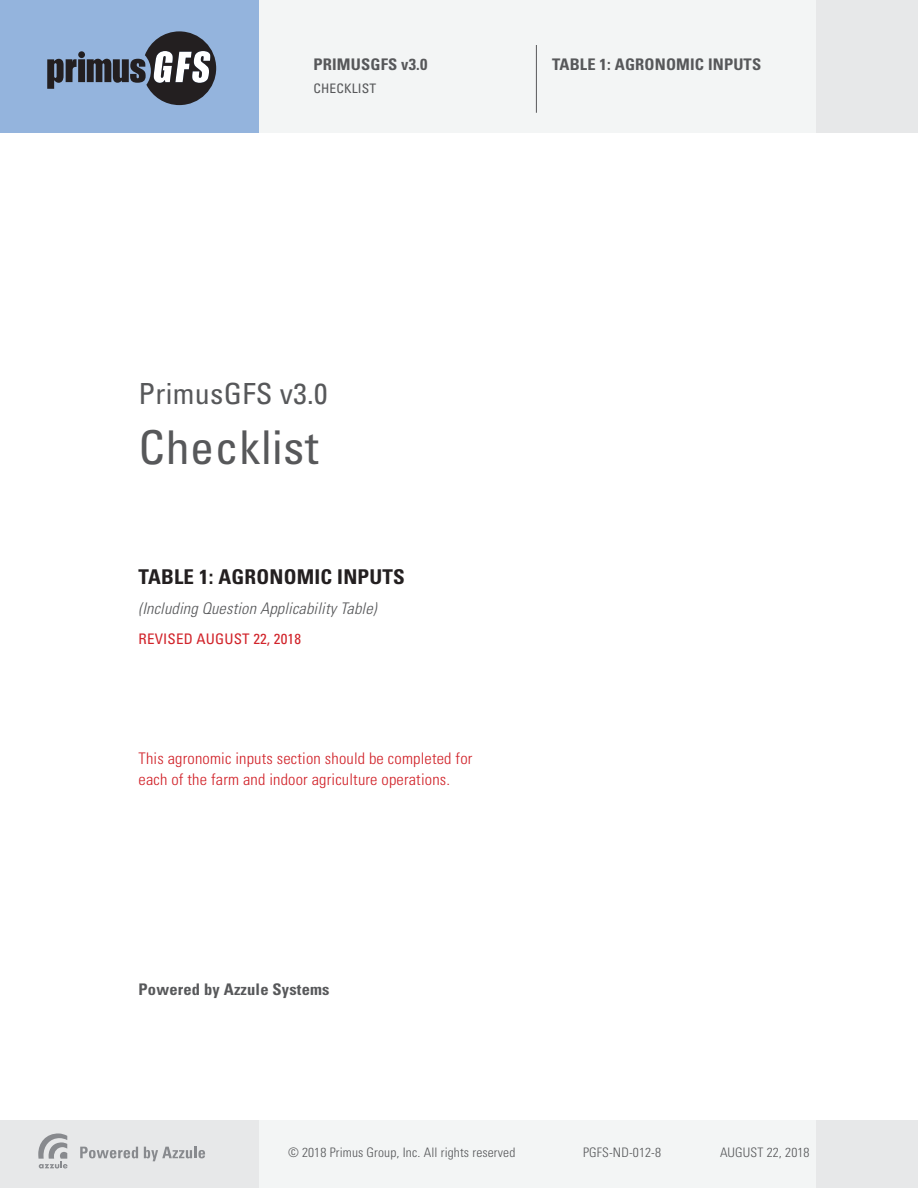
<style>
.page{position:relative;width:918px;height:1188px;background:#fff}
.page>*{position:absolute;margin:0;border:0;box-sizing:border-box;transform-origin:0 0}
.t1{font:condensed 46.5px "Univers LT Std";letter-spacing:.01em;color:#57585a}
.t2{font:condensed 29.1px "Univers LT Std";letter-spacing:.01em;color:#57585a}
.t3{font:700 condensed 20.4px "Univers LT Std";letter-spacing:.01em;color:#231f20}
.t4{font:300 condensed 16.05px/21px "Univers LT Std";letter-spacing:.01em;color:#d1232a}
.t5{font:700 condensed 16.05px "Univers LT Std";letter-spacing:.01em;color:#57585a}
.t6{font:italic 300 condensed 16.05px "Univers LT Std";letter-spacing:.01em;color:#57585a}
.t7{font:condensed 14.55px "Univers LT Std";letter-spacing:.01em;color:#d1232a}
.t8{font:300 condensed 13.05px "Univers LT Std";letter-spacing:.01em;color:#57585a}
.t9{font:condensed 13.05px "Univers LT Std";letter-spacing:.01em;color:#57585a}
</style>
<div class="page">
<div style="left:0;top:1120px;width:918px;height:68px;background:#f3f5f5"></div>
<div style="left:816px;top:1120px;width:102px;height:68px;background:#e7e8e9"></div>
<div style="left:0;top:1120px;width:259px;height:68px;background:#e7e8e9"></div>
<svg style="left:80px;top:1147px;width:58px;height:11px"></svg>
<svg style="left:144px;top:1147px;width:61px;height:14px"></svg>
<svg style="left:38px;top:1133px;width:30px;height:35px"></svg>
<div style="left:0;top:0;width:918px;height:132px;background:#f3f5f5"></div>
<div style="left:816px;top:0;width:102px;height:132px;background:#e7e8e9"></div>
<div style="left:0;top:0;width:259px;height:133px;background:#94b4dd"></div>
<svg style="left:47px;top:59px;width:30px;height:30px"></svg>
<div style="left:78px;top:59px;width:7px;height:23px;background:#231f20"></div>
<div style="left:78px;top:51px;width:7px;height:7px;background:#231f20;border-radius:50%"></div>
<svg style="left:87px;top:31px;width:129px;height:74px"></svg>
<hr style="left:536px;top:45px;width:1px;height:68px;background:#57585a">
<p class="t5" style="left:314px;top:55px;width:115px">PRIMUSGFS v3.0</p>
<p class="t9" style="left:314px;top:80px;width:64px">CHECKLIST</p>
<p class="t5" style="left:552px;top:55px;width:211px">TABLE 1: AGRONOMIC INPUTS</p>
<h2 class="t2" style="left:139px;top:376px;width:190px">PrimusGFS v3.0</h2>
<h1 class="t1" style="left:139px;top:418px;width:181px">Checklist</h1>
<p class="t3" style="left:139px;top:565px;width:268px">TABLE 1: AGRONOMIC INPUTS</p>
<p class="t6" style="left:139px;top:599px;width:239px">(Including Question Applicability Table)</p>
<p class="t7" style="left:139px;top:630px;width:164px">REVISED AUGUST 22, 2018</p>
<p class="t4" style="left:139px;top:748px;width:335px">This agronomic inputs section should be completed for each of the farm and indoor agriculture operations.</p>
<p class="t5" style="left:139px;top:980px;width:192px">Powered by Azzule Systems</p>
<p class="t8" style="left:288px;top:1145px;width:229px">© 2018 Primus Group, Inc. All rights reserved</p>
<p class="t8" style="left:583px;top:1145px;width:80px">PGFS-ND-012-8</p>
<p class="t8" style="left:720px;top:1145px;width:91px">AUGUST 22, 2018</p>
</div>
